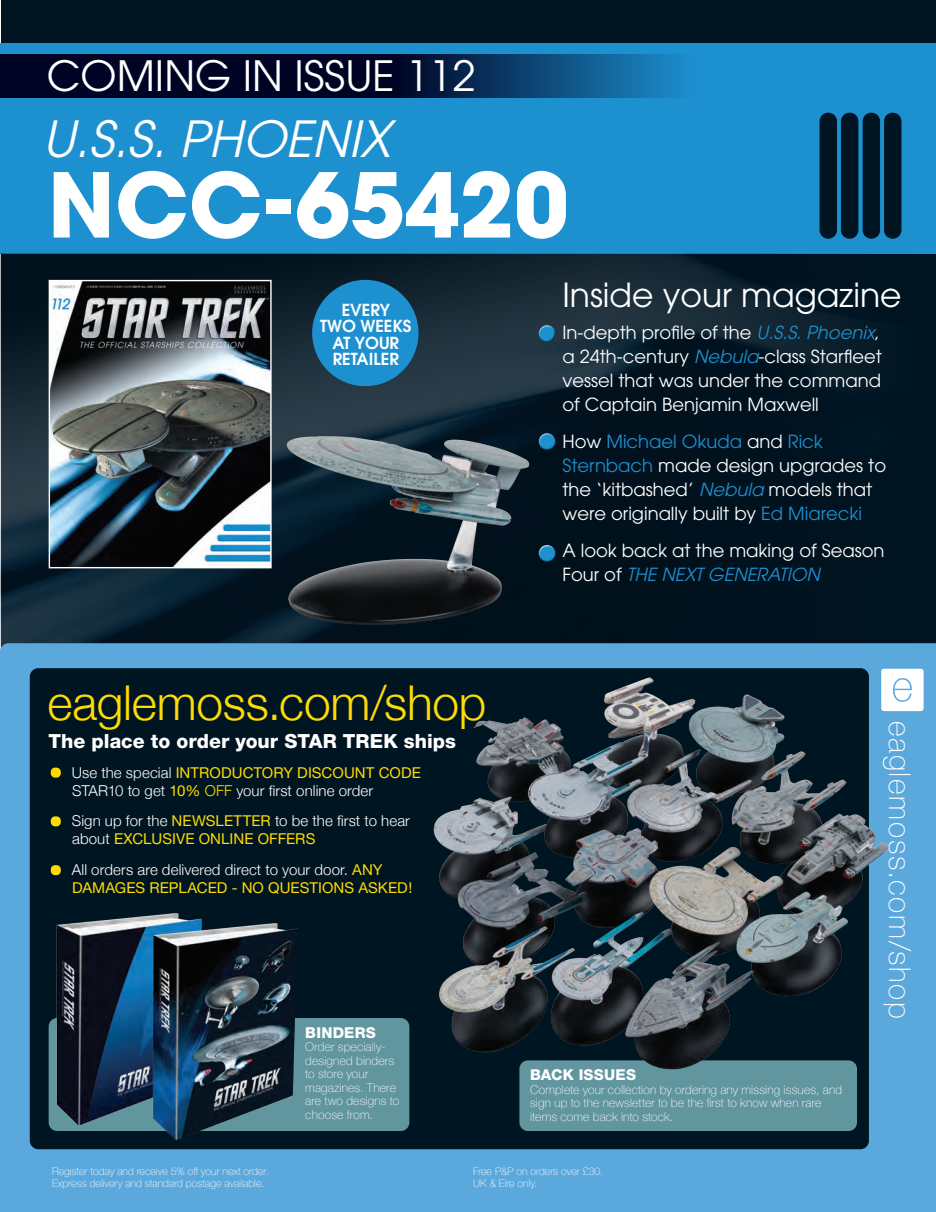
<style>
.page{position:relative;width:936px;height:1212px;background:#fff}
.page>*{position:absolute;margin:0;border:0;box-sizing:border-box;transform-origin:0 0}
.t1{font:700 88.5px "Avant Garde";color:#fff}
.t2{font:italic 49.5px "Avant Garde LT";color:#fff}
.t3{font:300 48px "Helvetica Neue";letter-spacing:-.005em;color:#ffdc01}
.t4{font:41.55px "Avant Garde";color:#fff}
.t5{font:33px "Avant Garde";color:#fff}
.t6{font:100 30px "Helvetica Neue";letter-spacing:.055em;color:#fff}
.t7{font:800 19.5px "Helvetica Neue";color:#fff}
.t8{font:18px/24px "Avant Garde";color:#fff}
.t9{font:italic 18px "Avant Garde LT";color:#1d90d0}
.t10{font:18px "Avant Garde LT";color:#1d90d0}
.t11{font:600 16.5px/16.5px "Avant Garde";color:#fff;text-align:center}
.t12{font:300 15px/18px "Helvetica Neue";letter-spacing:.005em;color:#fff}
.t13{font:800 15px "Helvetica Neue";letter-spacing:.015em;color:#fff}
.t14{font:100 12px/13.5px "Helvetica Neue";letter-spacing:.015em;color:#fff}
.t15{font:100 10.5px/12px "Helvetica Neue";color:#fff}
.s1{font-weight:400;color:#ffdc01}
.s2{color:#ffdc01}
.s3{font-family:"Avant Garde LT";font-style:italic;color:#1d90d0}
.s4{font-family:"Avant Garde";color:#fff}
.s5{font-family:"Avant Garde LT";color:#1d90d0}
.s6{color:#1d90d0}
.s7{font-family:"Avant Garde";font-style:normal;color:#fff}
</style>
<div class="page">
<div style="left:1px;top:0;width:934px;height:1212px;background:#001421"></div>
<div style="left:0;top:43px;width:935px;height:210px;background:#1d90d0"></div>
<svg style="left:0;top:54px;width:677px;height:44px;background:#051f45"></svg>
<div style="left:819px;top:113px;width:17px;height:126px;background:#001421;border-radius:9px"></div>
<div style="left:862px;top:113px;width:18px;height:126px;background:#001421;border-radius:9px"></div>
<div style="left:840px;top:113px;width:18px;height:126px;background:#001421;border-radius:9px"></div>
<div style="left:883px;top:113px;width:18px;height:126px;background:#001421;border-radius:9px"></div>
<img style="left:0;top:253px;width:935px;height:390px">
<img style="left:51px;top:282px;width:218px;height:284px">
<div style="left:49px;top:280px;width:222px;height:288px;border:1px solid #fff"></div>
<div style="left:312px;top:280px;width:106px;height:106px;background:#1d90d0;border-radius:50%"></div>
<div style="left:536px;top:322px;width:21px;height:16px;background:#fff;opacity:.75"></div>
<div style="left:537px;top:327px;width:21px;height:18px;background:#231f20;opacity:.75"></div>
<svg style="left:0;top:643px;width:935px;height:569px"></svg>
<div style="left:881px;top:669px;width:42px;height:42px;background:#fff;border-radius:3px"></div>
<svg style="left:893px;top:678px;width:18px;height:24px"></svg>
<div style="left:49px;top:1018px;width:360px;height:113px;background:#61969e;border-radius:9px"></div>
<div style="left:519px;top:1060px;width:338px;height:71px;background:#61969e;border-radius:9px"></div>
<div style="left:51px;top:768px;width:10px;height:9px;background:#ffdc01;border-radius:4px"></div>
<div style="left:51px;top:816px;width:10px;height:10px;background:#ffdc01;border-radius:4px"></div>
<div style="left:51px;top:865px;width:10px;height:10px;background:#ffdc01;border-radius:4px"></div>
<img style="left:425px;top:641px;width:468px;height:441px">
<img style="left:51px;top:905px;width:159px;height:231px">
<img style="left:145px;top:912px;width:153px;height:233px">
<img style="left:175px;top:360px;width:450px;height:301px">
<h3 class="t4" style="left:47px;top:51px;width:430px">COMING IN ISSUE 112</h3>
<h2 class="t2" style="left:43px;top:109px;width:349px">U.S.S. PHOENIX</h2>
<h1 class="t1" style="left:48px;top:148px;width:522px">NCC-65420</h1>
<p class="t11" style="left:320px;top:301px;width:93px">EVERY<br>TWO WEEKS<br>AT YOUR<br>RETAILER</p>
<h3 class="t3" style="left:48px;top:664px;width:440px">eaglemoss.com/shop</h3>
<p class="t12" style="left:72px;top:762px;width:350px">Use the special <span class="s1">INTRODUCTORY DISCOUNT CODE<br></span>STAR10 to get <span class="s1">10%</span> <span class="s2">OFF</span> your first online order</p>
<p class="t12" style="left:72px;top:811px;width:340px">Sign up for the <span class="s1">NEWSLETTER</span> to be the first to hear about <span class="s1">EXCLUSIVE ONLINE OFFERS</span></p>
<p class="t12" style="left:72px;top:860px;width:342px">All orders are delivered direct to your door. <span class="s1">ANY<br>DAMAGES REPLACED - NO QUESTIONS ASKED!</span></p>
<p class="t7" style="left:49px;top:729px;width:409px">The place to order your STAR TREK ships</p>
<p class="t13" style="left:305px;top:1023px;width:72px">BINDERS</p>
<p class="t14" style="left:305px;top:1040px;width:95px">Order specially&shy;designed binders to store your magazines. There are two designs to choose from.</p>
<h3 class="t5" style="left:562px;top:275px;width:341px">Inside your magazine</h3>
<p class="t8" style="left:562px;top:320px;width:321px">In-depth profile of the <span class="s3">U.S.S. Phoenix</span>, a 24th-century <span class="s3">Nebula</span>-class Starfleet vessel that was under the command of Captain Benjamin Maxwell</p>
<p class="t10" style="left:562px;top:431px;width:262px"><span class="s4">How</span> Michael Okuda <span class="s4">and</span> Rick</p>
<p class="t8" style="left:562px;top:453px;width:325px"><span class="s5">Sternbach</span> made design upgrades to the ‘kitbashed’ <span class="s3">Nebula</span> models that were originally built by <span class="s6">Ed Miarecki</span></p>
<p class="t8" style="left:562px;top:538px;width:323px">A look back at the making of Season</p>
<p class="t9" style="left:562px;top:563px;width:259px"><span class="s7">Four of</span> THE NEXT GENERATION</p>
<p class="t13" style="left:530px;top:1066px;width:108px">BACK ISSUES</p>
<p class="t14" style="left:530px;top:1082px;width:313px">Complete your collection by ordering any missing issues, and sign up to the newsletter to be the first to know when rare items come back into stock.</p>
<h3 class="t6" style="left:922px;top:721px;width:299px;rotate:90deg">eaglemoss.com/shop</h3>
<p class="t15" style="left:52px;top:1165px;width:218px">Register today and receive 5% off your next order.<br>Express delivery and standard postage available.</p>
<p class="t15" style="left:473px;top:1165px;width:131px">Free P&amp;P on orders over £30.<br>UK &amp; Eire only.</p>
</div>
